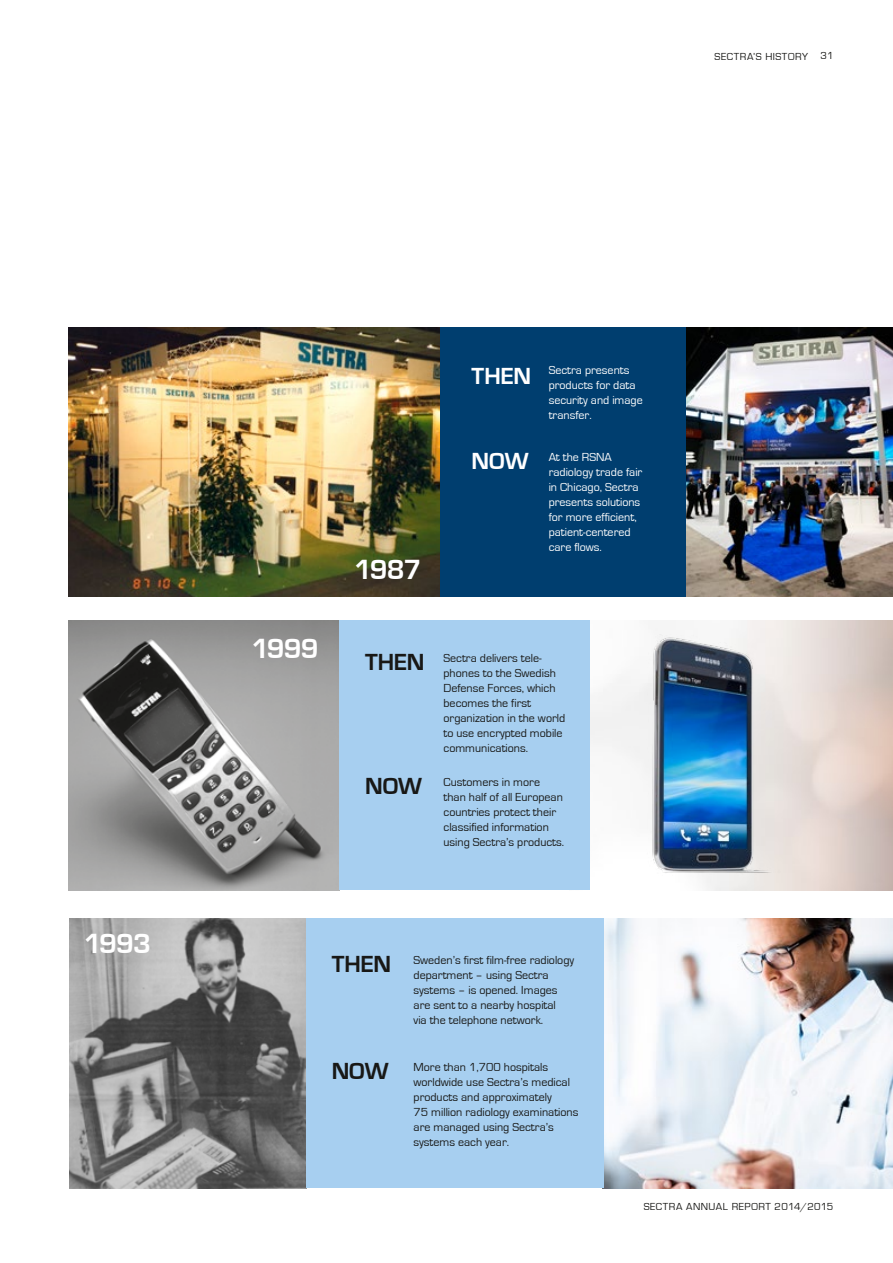
<style>
.page{position:relative;width:893px;height:1263px;background:#fff}
.page>*{position:absolute;margin:0;border:0;box-sizing:border-box;transform-origin:0 0}
.t1{font:700 28.65px "Eurostile";letter-spacing:-.035em;color:#fff}
.t2{font:700 24px "Eurostile";color:#181816}
.t3{font:700 24px "Eurostile";color:#fff}
.t4{font:12px/15px "Eurostile";color:#181816}
.t5{font:12px/15px "Eurostile";color:#fff}
.t6{font:10.5px "Eurostile";letter-spacing:.055em;color:#181816}
</style>
<div class="page">
<img style="left:603px;top:919px;width:290px;height:269px">
<img style="left:686px;top:327px;width:207px;height:270px">
<img style="left:68px;top:621px;width:271px;height:269px">
<img style="left:69px;top:919px;width:237px;height:269px">
<div style="left:339px;top:621px;width:251px;height:269px;background:#a7cff0"></div>
<div style="left:306px;top:919px;width:297px;height:269px;background:#a7cff0"></div>
<div style="left:439px;top:327px;width:247px;height:270px;background:#003e6f"></div>
<img style="left:68px;top:327px;width:371px;height:270px">
<img style="left:603px;top:635px;width:188px;height:249px">
<p class="t6" style="left:715px;top:50px;width:120px">SECTRA’S HISTORY 31</p>
<h1 class="t1" style="left:84px;top:928px;width:69px">1993</h1>
<h1 class="t1" style="left:251px;top:633px;width:69px">1999</h1>
<h1 class="t1" style="left:354px;top:554px;width:69px">1987</h1>
<h2 class="t3" style="left:472px;top:362px;width:61px">THEN</h2>
<h2 class="t3" style="left:472px;top:448px;width:59px">NOW</h2>
<p class="t5" style="left:549px;top:363px;width:96px">Sectra presents products for data security and image transfer.</p>
<p class="t5" style="left:549px;top:450px;width:95px">At the RSNA radiology trade fair in Chicago, Sectra presents solutions for more efficient, patient-centered care flows.</p>
<h2 class="t2" style="left:365px;top:649px;width:61px">THEN</h2>
<h2 class="t2" style="left:365px;top:773px;width:59px">NOW</h2>
<p class="t4" style="left:443px;top:651px;width:123px">Sectra delivers tele&shy;phones to the Swedish<br>Defense Forces, which becomes the first organization in the world to use encrypted mobile communications.</p>
<p class="t4" style="left:443px;top:775px;width:122px">Customers in more than half of all European countries protect their classified information using Sectra’s products.</p>
<h2 class="t2" style="left:332px;top:950px;width:61px">THEN</h2>
<h2 class="t2" style="left:332px;top:1058px;width:59px">NOW</h2>
<p class="t4" style="left:414px;top:952px;width:162px">Sweden’s first film-free radiology department – using Sectra systems – is opened. Images are sent to a nearby hospital<br>via the telephone network.</p>
<p class="t4" style="left:414px;top:1060px;width:166px">More than 1,700 hospitals worldwide use Sectra’s medical products and approximately<br>75 million radiology examinations are managed using Sectra’s systems each year.</p>
<p class="t6" style="left:644px;top:1201px;width:191px">SECTRA ANNUAL REPORT 2014/2015</p>
</div>
